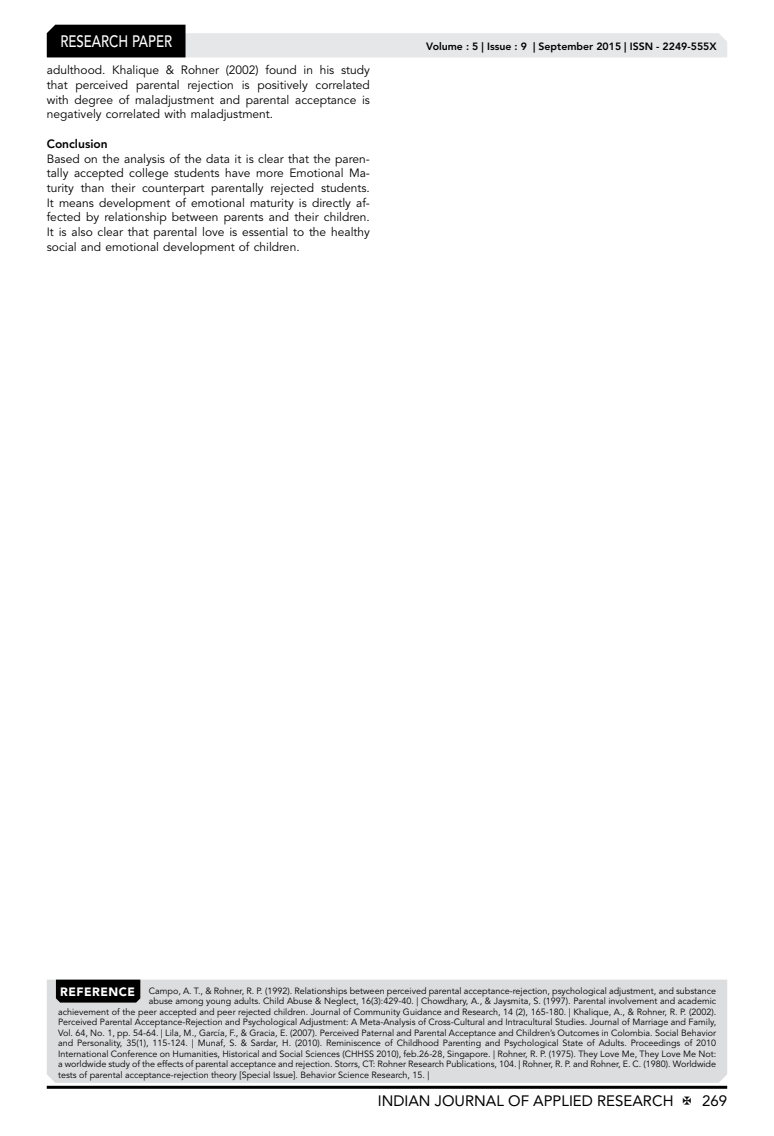
<style>
.page{position:relative;width:774px;height:1136px;background:#fff}
.page>*{position:absolute;margin:0;border:0;box-sizing:border-box;transform-origin:0 0}
.t1{font:500 16.5px "Avenir LT Std";color:#fff;scale:.8 1}
.t2{font:15px "Avenir LT Std";color:#000}
.t3{font:12px/14.7px "Avenir LT Std";color:#000;text-align:justify}
.t4{font:800 12px "Avenir LT Std";color:#000}
.t5{font:800 10.5px "Avenir LT Std";color:#000}
.t6{font:9px "Avenir LT Std";color:#000}
.s1{font-weight:900;font-size:12px;color:#fff}
</style>
<div class="page">
<hr style="left:47px;top:1085px;width:680px;height:3px;background:#000">
<svg style="left:47px;top:25px;width:680px;height:32px"></svg>
<div style="left:47px;top:979px;width:680px;height:103px;background:#dcddde"></div>
<div style="left:56px;top:979px;width:84px;height:23px;background:#000"></div>
<h1 class="t1" style="left:60px;top:32px;width:139px">RESEARCH PAPER</h1>
<h3 class="t3" style="left:47px;top:63px;width:325px">adulthood. Khalique &amp; Rohner (2002) found in his study that perceived parental rejection is positively correlated with degree of maladjustment and parental acceptance is negatively correlated with maladjustment.</h3>
<h3 class="t4" style="left:47px;top:136px;width:62px">Conclusion</h3>
<p class="t3" style="left:47px;top:151px;width:325px">Based on the analysis of the data it is clear that the paren&shy;tally accepted college students have more Emotional Ma&shy;turity than their counterpart parentally rejected students.<br>It means development of emotional maturity is directly af&shy;fected by relationship between parents and their children.<br>It is also clear that parental love is essential to the healthy social and emotional development of children.</p>
<p class="t5" style="left:426px;top:41px;width:292px">Volume : 5 | Issue : 9 | September 2015 | ISSN - 2249-555X</p>
<p class="t6" style="left:60px;top:985px;width:657px"><span class="s1">REFERENCE</span> Campo, A. T., &amp; Rohner, R. P. (1992). Relationships between perceived parental acceptance-rejection, psychological adjustment, and substance</p>
<p class="t6" style="left:149px;top:995px;width:569px">abuse among young adults. Child Abuse &amp; Neglect, 16(3):429-40. | Chowdhary, A., &amp; Jaysmita, S. (1997). Parental involvement and academic</p>
<p class="t6" style="left:58px;top:1006px;width:660px">achievement of the peer accepted and peer rejected children. Journal of Community Guidance and Research, 14 (2), 165-180. | Khalique, A., &amp; Rohner, R. P. (2002).</p>
<p class="t6" style="left:58px;top:1016px;width:660px">Perceived Parental Acceptance-Rejection and Psychological Adjustment: A Meta-Analysis of Cross-Cultural and Intracultural Studies. Journal of Marriage and Family,</p>
<p class="t6" style="left:58px;top:1027px;width:660px">Vol. 64, No. 1, pp. 54-64. | Lila, M., García, F., &amp; Gracia, E. (2007). Perceived Paternal and Parental Acceptance and Children’s Outcomes in Colombia. Social Behavior</p>
<p class="t6" style="left:58px;top:1037px;width:660px">and Personality, 35(1), 115-124. | Munaf, S. &amp; Sardar, H. (2010). Reminiscence of Childhood Parenting and Psychological State of Adults. Proceedings of 2010</p>
<p class="t6" style="left:58px;top:1048px;width:659px">International Conference on Humanities, Historical and Social Sciences (CHHSS 2010), feb.26-28, Singapore. | Rohner, R. P. (1975). They Love Me, They Love Me Not:</p>
<p class="t6" style="left:58px;top:1058px;width:659px">a worldwide study of the effects of parental acceptance and rejection. Storrs, CT: Rohner Research Publications, 104. | Rohner, R. P. and Rohner, E. C. (1980). Worldwide</p>
<p class="t6" style="left:58px;top:1069px;width:373px">tests of parental acceptance-rejection theory [Special Issue]. Behavior Science Research, 15. |</p>
<h2 class="t2" style="left:378px;top:1091px;width:297px">INDIAN JOURNAL OF APPLIED RESEARCH</h2>
<h2 class="t2" style="left:702px;top:1091px;width:27px">269</h2>
</div>
